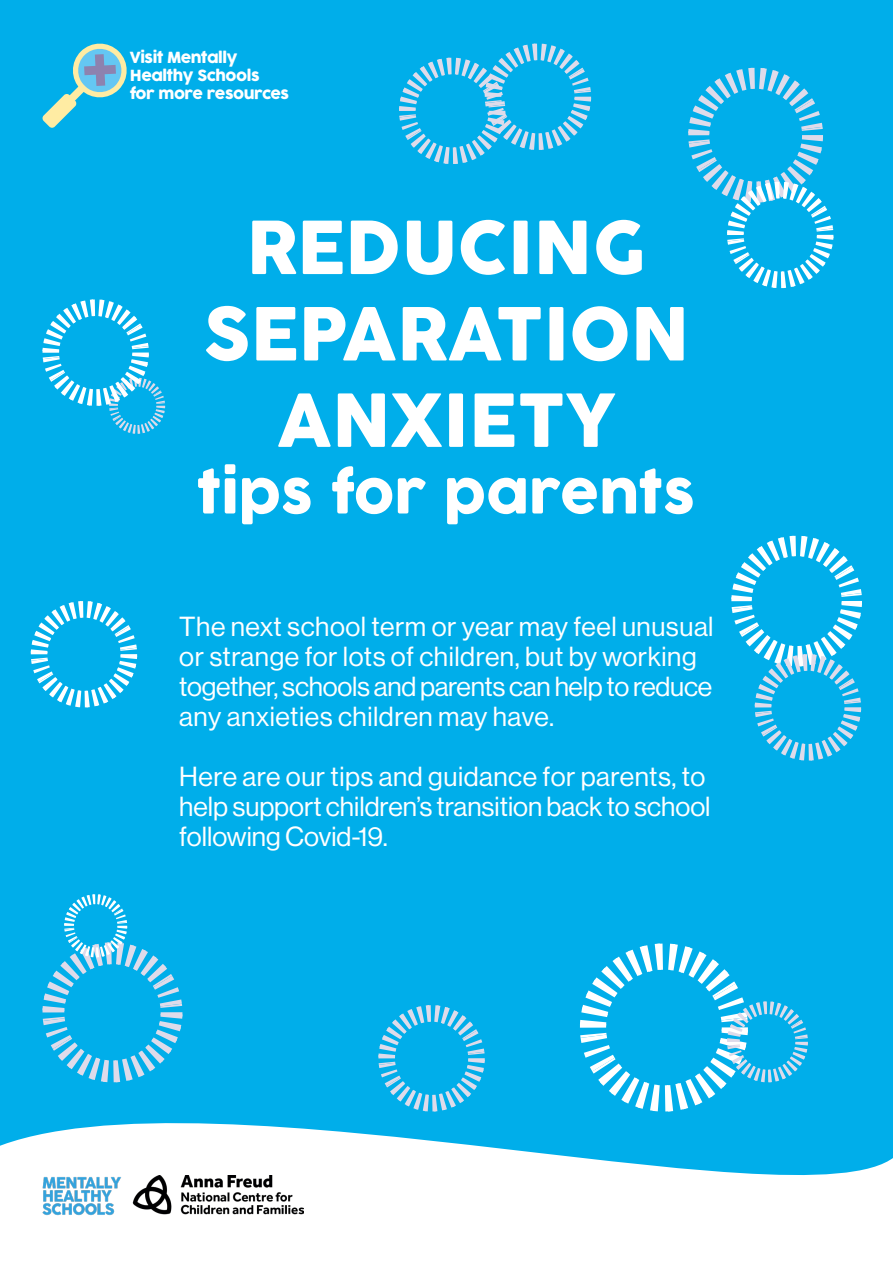
<style>
.page{position:relative;width:893px;height:1263px;background:#fff}
.page>*{position:absolute;margin:0;border:0;box-sizing:border-box;transform-origin:0 0}
.t1{font:72px/86.4px "Cocogoose";color:#fff;text-align:center}
.t2{font:55.5px "Cocogoose";color:#fff}
.t3{font:27px/30px "N Haas Grotesk DS Pro 55 Rg";letter-spacing:.01em;color:#fff}
.t4{font:15px/18px "Cocogoose";letter-spacing:-.03em;color:#fff}
</style>
<div class="page">
<div style="left:0;top:0;width:893px;height:1214px;background:#00aeea"></div>
<img style="left:43px;top:1175px;width:260px;height:41px">
<svg style="left:42px;top:41px;width:87px;height:87px;background:#46bad9"></svg>
<svg style="left:580px;top:943px;width:228px;height:168px;background:#2cbbec"></svg>
<svg style="left:31px;top:601px;width:106px;height:106px"></svg>
<svg style="left:43px;top:894px;width:139px;height:188px;background:#28b6ea"></svg>
<svg style="left:43px;top:299px;width:122px;height:135px;background:#2bbaec"></svg>
<svg style="left:688px;top:68px;width:145px;height:220px;background:#2ab8eb"></svg>
<svg style="left:399px;top:44px;width:192px;height:120px;background:#2ab6ea"></svg>
<svg style="left:731px;top:536px;width:131px;height:224px;background:#2ebaec"></svg>
<svg style="left:378px;top:1005px;width:107px;height:106px;background:#2db7ea"></svg>
<p class="t4" style="left:130px;top:50px;width:161px">Visit Mentally<br>Healthy Schools<br>for more resources</p>
<h1 class="t1" style="left:203px;top:208px;width:488px">REDUCING<br>SEPARATION<br>ANXIETY</h1>
<h2 class="t2" style="left:198px;top:455px;width:499px">tips for parents</h2>
<p class="t3" style="left:179px;top:612px;width:536px">The next school term or year may feel unusual or strange for lots of children, but by working together, schools and parents can help to reduce any anxieties children may have.</p>
<p class="t3" style="left:179px;top:762px;width:533px">Here are our tips and guidance for parents, to help support children’s transition back to school following Covid-19.</p>
</div>
